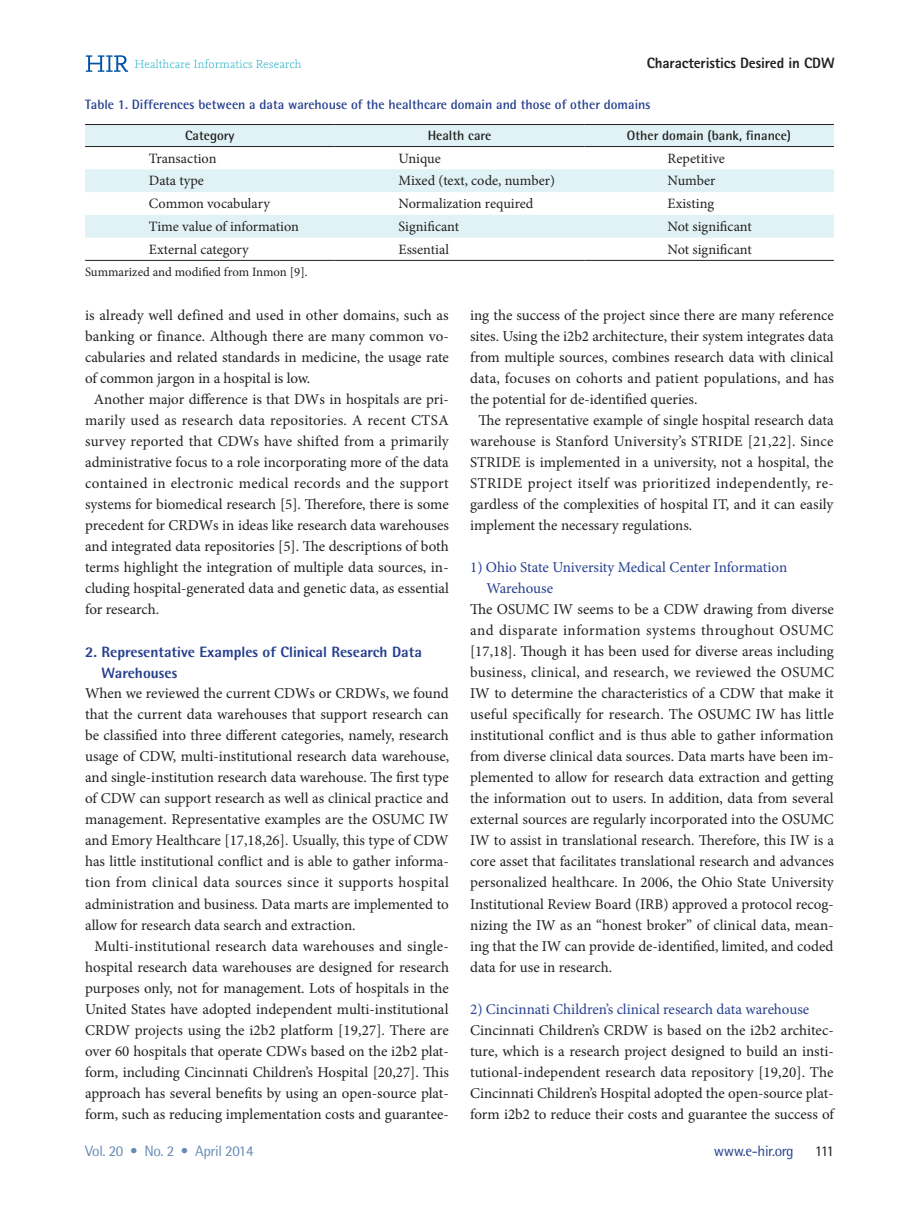
<style>
.page{position:relative;width:919px;height:1217px;background:#fff}
.page>*{position:absolute;margin:0;border:0;box-sizing:border-box;transform-origin:0 0}
.본문{font:15px/21px "Minion Pro";color:#231f20;text-align:justify}
.본문-2{font:15px/21px "Minion Pro";color:#253f8e}
.중제목{font:800 15px/21px "Rotis Semi Sans Std";color:#253f8e}
.머리말{font:800 15px "Rotis Sans Serif Std";letter-spacing:-.01em;color:#231f20}
.t1{font:15px "Rotis Semi Sans Std";letter-spacing:-.025em;color:#658ab5}
.t2{font:15px "Rotis Semi Sans Std";letter-spacing:-.025em;color:#253f8e}
.t3{font:15px "Rotis Semi Sans Std";color:#231f20}
.표{font:14.25px "Minion Pro";color:#231f20}
.표제목{font:700 13.5px "Rotis Semi Sans Std";color:#253f8e}
.표_첫줄{font:700 13.5px "Rotis Semi Sans Std";color:#231f20}
.표-2{font:12.75px "Minion Pro";color:#231f20}
</style>
<div class="page">
<svg style="left:86px;top:55px;width:42px;height:17px"></svg>
<svg style="left:135px;top:59px;width:166px;height:9px"></svg>
<svg style="left:85px;top:125px;width:748px;height:112px;fill:#e0f2f5"></svg>
<hr style="left:85px;top:124px;width:249px;height:1px;background:#231f20">
<hr style="left:334px;top:124px;width:250px;height:1px;background:#231f20">
<hr style="left:584px;top:124px;width:249px;height:1px;background:#231f20">
<hr style="left:85px;top:146px;width:249px;height:1px;background:#231f20">
<hr style="left:334px;top:146px;width:250px;height:1px;background:#231f20">
<hr style="left:584px;top:146px;width:249px;height:1px;background:#231f20">
<hr style="left:85px;top:260px;width:249px;height:1px;background:#231f20">
<hr style="left:334px;top:260px;width:250px;height:1px;background:#231f20">
<hr style="left:584px;top:260px;width:249px;height:1px;background:#231f20">
<p class="머리말" style="left:646px;top:53px;width:189px">Characteristics Desired in CDW</p>
<p class="표제목" style="left:85px;top:96px;width:567px">Table 1. Differences between a data warehouse of the healthcare domain and those of other domains</p>
<p class="표_첫줄" style="left:185px;top:127px;width:51px">Category</p>
<p class="표_첫줄" style="left:427px;top:127px;width:65px">Health care</p>
<p class="표_첫줄" style="left:627px;top:127px;width:166px">Other domain (bank, finance)</p>
<p class="표" style="left:149px;top:148px;width:69px">Transaction</p>
<p class="표" style="left:398px;top:148px;width:44px">Unique</p>
<p class="표" style="left:667px;top:148px;width:59px">Repetitive</p>
<p class="표" style="left:149px;top:171px;width:57px">Data type</p>
<p class="표" style="left:398px;top:171px;width:158px">Mixed (text, code, number)</p>
<p class="표" style="left:667px;top:171px;width:49px">Number</p>
<p class="표" style="left:149px;top:194px;width:123px">Common vocabulary</p>
<p class="표" style="left:398px;top:194px;width:136px">Normalization required</p>
<p class="표" style="left:667px;top:194px;width:48px">Existing</p>
<p class="표" style="left:149px;top:217px;width:151px">Time value of information</p>
<p class="표" style="left:398px;top:217px;width:62px">Significant</p>
<p class="표" style="left:667px;top:217px;width:86px">Not significant</p>
<p class="표" style="left:149px;top:239px;width:101px">External category</p>
<p class="표" style="left:398px;top:239px;width:52px">Essential</p>
<p class="표" style="left:667px;top:239px;width:86px">Not significant</p>
<p class="표-2" style="left:85px;top:263px;width:224px">Summarized and modified from Inmon [9].</p>
<p class="본문" style="left:85px;top:305px;width:365px">is already well defined and used in other domains, such as banking or finance. Although there are many common vo&shy;cabularies and related standards in medicine, the usage rate of common jargon in a hospital is low.</p>
<p class="본문" style="left:85px;top:389px;width:365px;text-indent:9px">Another major difference is that DWs in hospitals are pri&shy;marily used as research data repositories. A recent CTSA survey reported that CDWs have shifted from a primarily administrative focus to a role incorporating more of the data contained in electronic medical records and the support systems for biomedical research [5]. Therefore, there is some precedent for CRDWs in ideas like research data warehouses and integrated data repositories [5]. The descriptions of both terms highlight the integration of multiple data sources, in&shy;cluding hospital-generated data and genetic data, as essential for research.</p>
<p class="중제목" style="left:102px;top:640px;width:322px;text-indent:-16px">2. Representative Examples of Clinical Research Data<br>Warehouses</p>
<p class="본문" style="left:85px;top:683px;width:365px">When we reviewed the current CDWs or CRDWs, we found that the current data warehouses that support research can be classified into three different categories, namely, research usage of CDW, multi-institutional research data warehouse, and single-institution research data warehouse. The first type of CDW can support research as well as clinical practice and management. Representative examples are the OSUMC IW and Emory Healthcare [17,18,26]. Usually, this type of CDW has little institutional conflict and is able to gather informa&shy;tion from clinical data sources since it supports hospital administration and business. Data marts are implemented to allow for research data search and extraction.</p>
<p class="본문" style="left:85px;top:935px;width:365px;text-indent:10px">Multi-institutional research data warehouses and single&shy;hospital research data warehouses are designed for research purposes only, not for management. Lots of hospitals in the United States have adopted independent multi-institutional CRDW projects using the i2b2 platform [19,27]. There are over 60 hospitals that operate CDWs based on the i2b2 plat&shy;form, including Cincinnati Children’s Hospital [20,27]. This approach has several benefits by using an open-source plat&shy;form, such as reducing implementation costs and guarantee-</p>
<p class="본문" style="left:470px;top:305px;width:365px">ing the success of the project since there are many reference sites. Using the i2b2 architecture, their system integrates data from multiple sources, combines research data with clinical data, focuses on cohorts and patient populations, and has the potential for de-identified queries.</p>
<p class="본문" style="left:470px;top:410px;width:365px;text-indent:8px">The representative example of single hospital research data warehouse is Stanford University’s STRIDE [21,22]. Since STRIDE is implemented in a university, not a hospital, the STRIDE project itself was prioritized independently, re&shy;gardless of the complexities of hospital IT, and it can easily implement the necessary regulations.</p>
<p class="본문-2" style="left:486px;top:557px;width:302px;text-indent:-16px">1) Ohio State University Medical Center Information<br>Warehouse</p>
<p class="본문" style="left:470px;top:599px;width:365px">The OSUMC IW seems to be a CDW drawing from diverse and disparate information systems throughout OSUMC [17,18]. Though it has been used for diverse areas including business, clinical, and research, we reviewed the OSUMC IW to determine the characteristics of a CDW that make it useful specifically for research. The OSUMC IW has little institutional conflict and is thus able to gather information from diverse clinical data sources. Data marts have been im&shy;plemented to allow for research data extraction and getting the information out to users. In addition, data from several external sources are regularly incorporated into the OSUMC IW to assist in translational research. Therefore, this IW is a core asset that facilitates translational research and advances personalized healthcare. In 2006, the Ohio State University Institutional Review Board (IRB) approved a protocol recog&shy;nizing the IW as an “honest broker” of clinical data, mean&shy;ing that the IW can provide de-identified, limited, and coded data for use in research.</p>
<p class="본문-2" style="left:470px;top:998px;width:341px">2) Cincinnati Children’s clinical research data warehouse</p>
<p class="본문" style="left:470px;top:1019px;width:365px">Cincinnati Children’s CRDW is based on the i2b2 architec&shy;ture, which is a research project designed to build an insti&shy;tutional-independent research data repository [19,20]. The Cincinnati Children’s Hospital adopted the open-source plat&shy;form i2b2 to reduce their costs and guarantee the success of</p>
<p class="t1" style="left:85px;top:1141px;width:170px">Vol. 20 • No. 2 • April 2014</p>
<p class="t2" style="left:713px;top:1141px;width:81px">www.e-hir.org</p>
<p class="t3" style="left:814px;top:1141px;width:20px">111</p>
</div>
